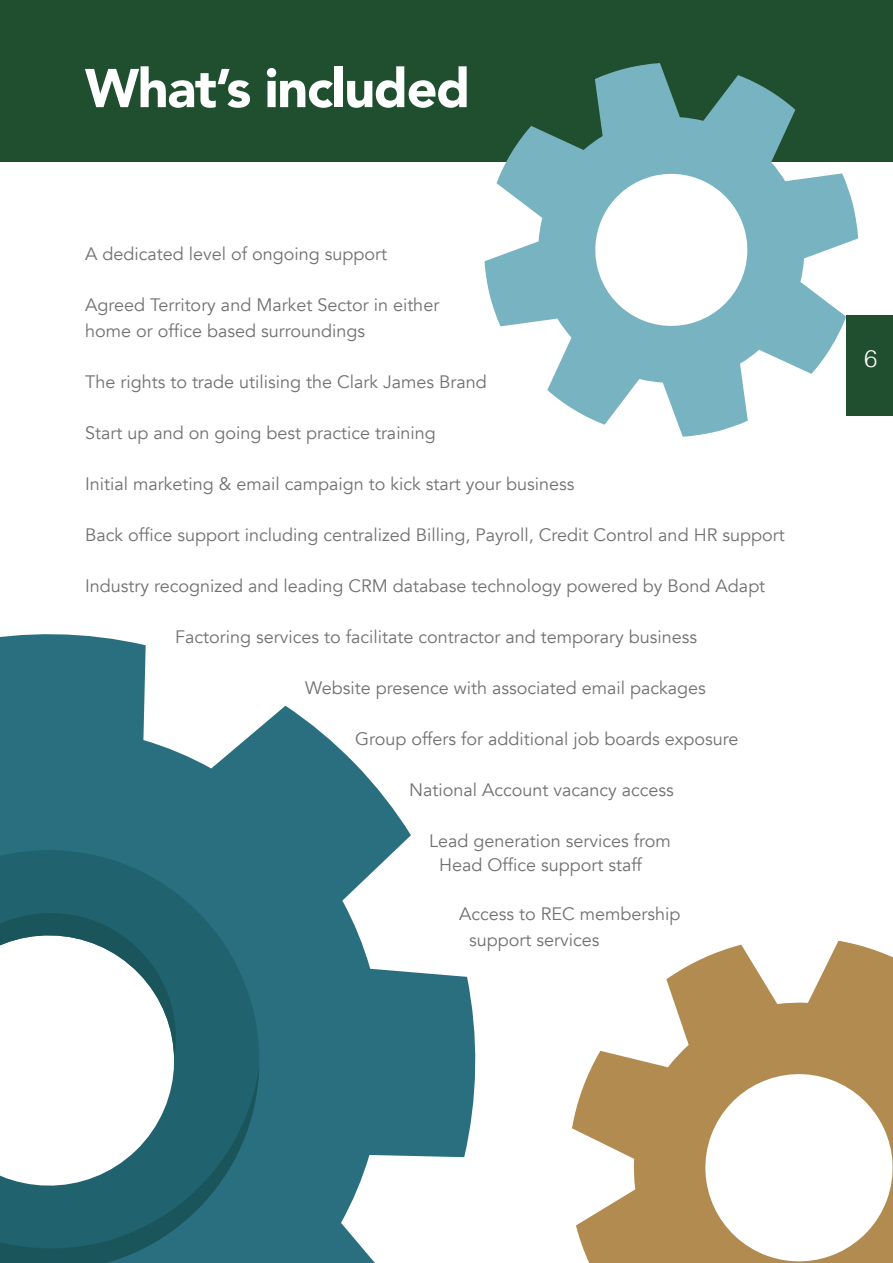
<style>
.page{position:relative;width:893px;height:1263px;background:#fff}
.page>*{position:absolute;margin:0;border:0;box-sizing:border-box;transform-origin:0 0}
.t1{font:900 54px "Avenir";letter-spacing:-.025em;color:#fff}
.t2{font:300 24px "Helvetica";color:#fff}
.t3{font:18px/25.5px "Avenir";color:#707172}
</style>
<div class="page">
<svg style="left:572px;top:941px;width:321px;height:322px;fill:#b18b4f"></svg>
<svg style="left:0;top:634px;width:476px;height:629px;fill:#2a6f7f"></svg>
<svg style="left:0;top:829px;width:281px;height:434px;background:#266a78"></svg>
<svg style="left:0;top:900px;width:180px;height:133px"></svg>
<svg style="left:0;top:1033px;width:259px;height:230px"></svg>
<div style="left:0;top:0;width:893px;height:162px;background:#204f30"></div>
<svg style="left:485px;top:63px;width:373px;height:374px;fill:#78b3c1"></svg>
<div style="left:846px;top:315px;width:47px;height:101px;background:#204f30"></div>
<h1 class="t1" style="left:85px;top:42px;width:387px">What’s included</h1>
<p class="t3" style="left:85px;top:242px;width:304px">A dedicated level of ongoing support</p>
<p class="t3" style="left:85px;top:293px;width:356px">Agreed Territory and Market Sector in either home or office based surroundings</p>
<p class="t3" style="left:85px;top:369px;width:403px">The rights to trade utilising the Clark James Brand</p>
<p class="t3" style="left:85px;top:420px;width:352px">Start up and on going best practice training</p>
<p class="t3" style="left:85px;top:471px;width:491px">Initial marketing &amp; email campaign to kick start your business</p>
<p class="t3" style="left:85px;top:522px;width:701px">Back office support including centralized Billing, Payroll, Credit Control and HR support</p>
<p class="t3" style="left:85px;top:573px;width:682px">Industry recognized and leading CRM database technology powered by Bond Adapt</p>
<p class="t3" style="left:175px;top:624px;width:523px">Factoring services to facilitate contractor and temporary business</p>
<p class="t3" style="left:305px;top:675px;width:402px">Website presence with associated email packages</p>
<p class="t3" style="left:355px;top:726px;width:385px">Group offers for additional job boards exposure</p>
<p class="t3" style="left:409px;top:777px;width:266px">National Account vacancy access</p>
<p class="t3" style="left:439px;top:829px;width:233px;line-height:24px;text-indent:-10px">Lead generation services from<br>Head Office support staff</p>
<p class="t3" style="left:469px;top:902px;width:213px;text-indent:-10px">Access to REC membership support services</p>
<h2 class="t2" style="left:864px;top:338px;width:15px">6</h2>
</div>
